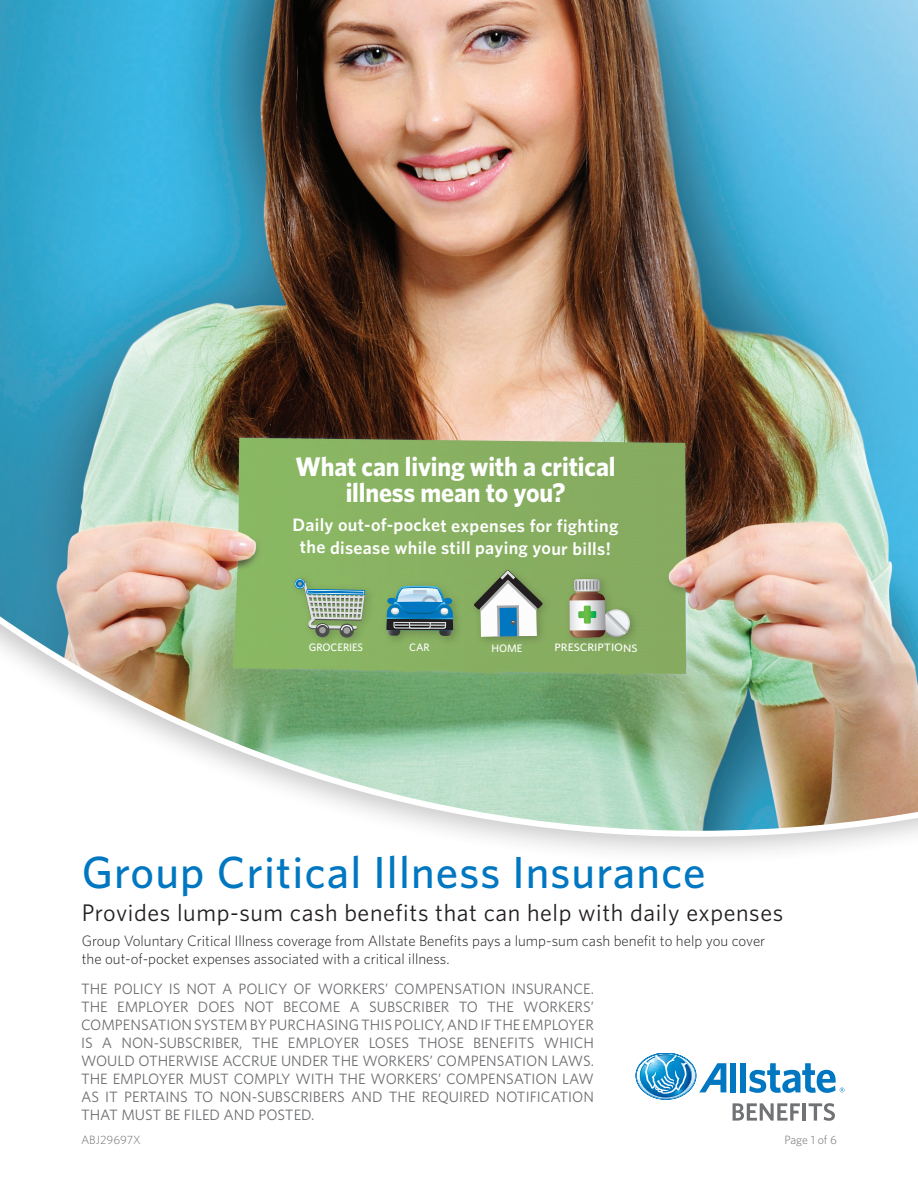
<style>
.page{position:relative;width:918px;height:1188px;background:#fff}
.page>*{position:absolute;margin:0;border:0;box-sizing:border-box;transform-origin:0 0}
.t1{font:500 45px "Whitney";letter-spacing:.025em;color:#0077c0}
.t2{font:700 27px/25.8px "Whitney";letter-spacing:-.005em;color:#fff;text-align:center;scale:.95 1}
.t3{font:24px "Whitney";letter-spacing:.025em;color:#231f20}
.t4{font:600 18px/22.5px "Whitney";letter-spacing:.015em;color:#fff;text-align:center}
.t5{font:15px/18px "Whitney";color:#6c6d70;text-align:justify}
.t6{font:300 15px/18px "Whitney";color:#231f20}
.t7{font:300 12px "Whitney";color:#6c6d70}
.t8{font:500 10.8px "Whitney";letter-spacing:-.005em;color:#fff}
.t9{font:500 10.8px "Whitney";letter-spacing:-.005em;color:#fff;scale:1.1 1}
</style>
<div class="page">
<svg style="left:733px;top:1103px;width:67px;height:18px"></svg>
<hr style="left:803px;top:1103px;width:3px;height:18px;background:#717275">
<svg style="left:809px;top:1103px;width:26px;height:18px"></svg>
<svg style="left:636px;top:1053px;width:90px;height:47px"></svg>
<div style="left:731px;top:1063px;width:5px;height:29px;background:#0077c0"></div>
<div style="left:740px;top:1063px;width:6px;height:29px;background:#0077c0"></div>
<svg style="left:749px;top:1063px;width:95px;height:30px"></svg>
<div style="left:0;top:0;width:918px;height:866px;background:#231f20;opacity:.24"></div>
<img style="left:0;top:0;width:918px;height:837px">
<div style="left:381px;top:580px;width:83px;height:67px;background:#231f20;opacity:.24"></div>
<svg style="left:386px;top:586px;width:67px;height:50px;background:#588d9a"></svg>
<div style="left:289px;top:573px;width:87px;height:75px;background:#89b462"></div>
<svg style="left:295px;top:579px;width:70px;height:59px"></svg>
<div style="left:469px;top:565px;width:83px;height:82px;background:#231f20;opacity:.24"></div>
<svg style="left:474px;top:569px;width:69px;height:68px"></svg>
<div style="left:564px;top:573px;width:76px;height:75px;background:#231f20;opacity:.24"></div>
<svg style="left:569px;top:579px;width:62px;height:59px;background:#a6b192"></svg>
<p class="t2" style="left:295px;top:453px;width:339px">What can living with a critical illness mean to you?</p>
<p class="t4" style="left:292px;top:514px;width:328px">Daily out-of-pocket expenses for fighting the disease while still paying your bills!</p>
<p class="t8" style="left:309px;top:640px;width:56px">GROCERIES</p>
<p class="t8" style="left:409px;top:640px;width:22px">CAR</p>
<p class="t8" style="left:491px;top:641px;width:32px">HOME</p>
<p class="t9" style="left:555px;top:641px;width:77px">PRESCRIPTIONS</p>
<p class="t1" style="left:82px;top:843px;width:626px">Group Critical Illness Insurance</p>
<p class="t3" style="left:82px;top:897px;width:703px">Provides lump-sum cash benefits that can help with daily expenses</p>
<p class="t6" style="left:82px;top:931px;width:685px">Group Voluntary Critical Illness coverage from Allstate Benefits pays a lump-sum cash benefit to help you cover the out-of-pocket expenses associated with a critical illness.</p>
<p class="t5" style="left:81px;top:980px;width:515px">THE POLICY IS NOT A POLICY OF WORKERS’ COMPENSATION INSURANCE.<br>THE EMPLOYER DOES NOT BECOME A SUBSCRIBER TO THE WORKERS’ COMPENSATION SYSTEM BY PURCHASING THIS POLICY, AND IF THE EMPLOYER IS A NON-SUBSCRIBER, THE EMPLOYER LOSES THOSE BENEFITS WHICH WOULD OTHERWISE ACCRUE UNDER THE WORKERS’ COMPENSATION LAWS.<br>THE EMPLOYER MUST COMPLY WITH THE WORKERS’ COMPENSATION LAW AS IT PERTAINS TO NON-SUBSCRIBERS AND THE REQUIRED NOTIFICATION THAT MUST BE FILED AND POSTED.</p>
<p class="t7" style="left:81px;top:1131px;width:61px">ABJ29697X</p>
<p class="t7" style="left:784px;top:1131px;width:54px">Page 1 of 6</p>
</div>
